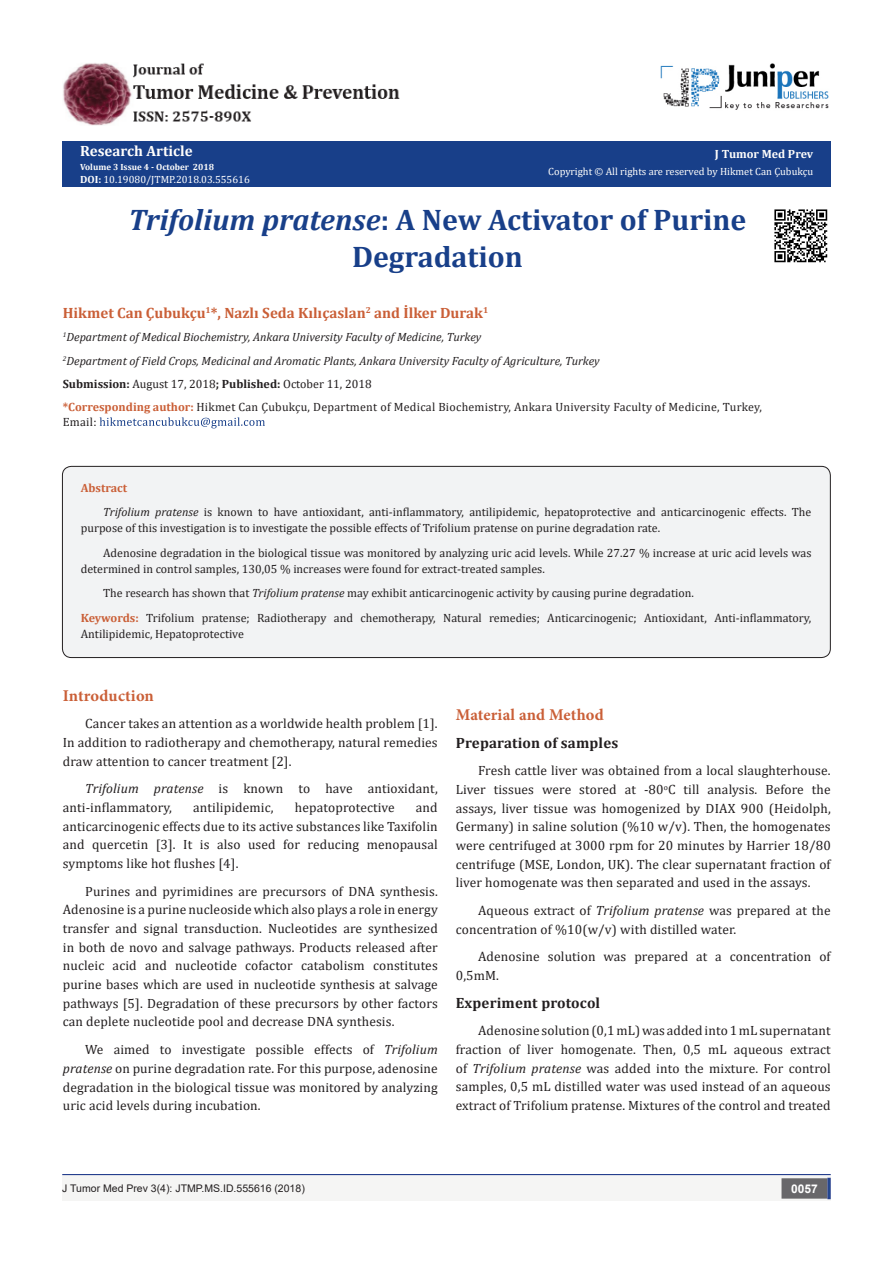
<style>
.page{position:relative;width:893px;height:1263px;background:#fff}
.page>*{position:absolute;margin:0;border:0;box-sizing:border-box;transform-origin:0 0}
.t1{font:700 29.85px/37.3px "Cambria";color:#183f89;text-align:center}
.t2{font:700 16.5px "Minion Pro";letter-spacing:.005em;color:#ca5f37}
.t3{font:700 15px "Cambria";color:#ca5f37}
.t4{font:700 15px "Cambria";letter-spacing:.01em;color:#231f20}
.t5{font:700 15px "Cambria";color:#fffefc}
.t6{font:13.5px/18.8px "Cambria";letter-spacing:.01em;color:#231f20;text-align:justify}
.t7{font:12px/15.8px "Cambria";color:#231f20}
.t8{font:italic 12px "Cambria";color:#231f20}
.t9{font:12px/14.4px "Cambria";letter-spacing:.02em;color:#231f20}
.t10{font:700 12px "Cambria";color:#fffefc}
.t11{font:700 12px "Cambria";color:#ca5f37}
.t12{font:700 12px "Arial";color:#fff}
.t13{font:10.5px "Cambria";color:#fffefc}
.t14{font:10.5px "Arial";color:#231f20}
.t15{font:10.5px "Cambria";color:#fff}
.t16{font:700 9px "Cambria";color:#fffefc}
.s1{font-weight:700;color:#fffefc}
.s2{font-weight:700}
.s3{font-style:italic}
.s4{font-weight:700;color:#ca5f37}
</style>
<div class="page">
<div style="left:62px;top:141px;width:769px;height:45px;background:#183f89"></div>
<svg style="left:100px;top:417px;width:165px;height:11px"></svg>
<img style="left:661px;top:63px;width:168px;height:47px">
<div style="left:62px;top:1175px;width:393px;height:26px;background:#f5f5f4"></div>
<div style="left:455px;top:1175px;width:376px;height:26px;background:#f5f5f4"></div>
<div style="left:782px;top:1179px;width:45px;height:19px;background:#68676a"></div>
<div style="left:781px;top:1178px;width:46px;height:20px;border:2px solid #68676a"></div>
<svg style="left:827px;top:1178px;width:4px;height:21px"></svg>
<hr style="left:62px;top:1174px;width:769px;height:1px;background:#253f8e">
<img style="left:63px;top:63px;width:337px;height:63px">
<div style="left:62px;top:466px;width:768px;height:191px;background:#f2f3f4;border-radius:9px"></div>
<div style="left:62px;top:466px;width:769px;height:192px;border:1px solid #231f20;border-radius:9px"></div>
<img style="left:774px;top:209px;width:54px;height:54px">
<p class="t5" style="left:80px;top:140px;width:114px">Research Article</p>
<p class="t16" style="left:80px;top:160px;width:136px">Volume 3 Issue 4 - October 2018</p>
<p class="t15" style="left:80px;top:173px;width:171px"><span class="s1">DO</span><span class="s2">I:</span> 10.19080/JTMP.2018.03.555616</p>
<p class="t10" style="left:715px;top:145px;width:100px">J Tumor Med Prev</p>
<p class="t13" style="left:548px;top:165px;width:266px">Copyright © All rights are reserved by Hikmet Can Çubukçu</p>
<p class="t1" style="left:128px;top:200px;width:619px"><span class="s3">Trifolium pratense</span>: A New Activator of Purine<br>Degradation</p>
<p class="t3" style="left:63px;top:302px;width:427px">Hikmet Can Çubukçu<sup>1</sup>*, Nazlı Seda Kılıçaslan<sup>2</sup> and İlker Durak<sup>1</sup></p>
<p class="t8" style="left:63px;top:329px;width:420px"><sup>1</sup>Department of Medical Biochemistry, Ankara University Faculty of Medicine, Turkey</p>
<p class="t8" style="left:63px;top:352px;width:538px"><sup>2</sup>Department of Field Crops, Medicinal and Aromatic Plants, Ankara University Faculty of Agriculture, Turkey</p>
<p class="t7" style="left:63px;top:376px;width:310px"><span class="s2">Submission:</span> August 17, 2018<span class="s2">; Published:</span> October 11, 2018</p>
<p class="t9" style="left:63px;top:400px;width:701px"><span class="s4">*Corresponding author:</span> Hikmet Can Çubukçu, Department of Medical Biochemistry, Ankara University Faculty of Medicine, Turkey,<br>Email:</p>
<p class="t11" style="left:81px;top:479px;width:48px">Abstract</p>
<p class="t7" style="left:81px;top:504px;width:732px;text-indent:22px"><span class="s3">Trifolium pratense</span> is known to have antioxidant, anti-inflammatory, antilipidemic, hepatoprotective and anticarcinogenic effects. The purpose of this investigation is to investigate the possible effects of Trifolium pratense on purine degradation rate.</p>
<p class="t7" style="left:81px;top:545px;width:732px;text-indent:22px">Adenosine degradation in the biological tissue was monitored by analyzing uric acid levels. While 27.27 % increase at uric acid levels was determined in control samples, 130,05 % increases were found for extract-treated samples.</p>
<p class="t7" style="left:103px;top:585px;width:592px">The research has shown that <span class="s3">Trifolium pratense</span> may exhibit anticarcinogenic activity by causing purine degradation.</p>
<p class="t7" style="left:81px;top:610px;width:732px"><span class="s4">Keywords:</span> Trifolium pratense; Radiotherapy and chemotherapy, Natural remedies; Anticarcinogenic; Antioxidant, Anti-inflammatory,<br>Antilipidemic, Hepatoprotective</p>
<p class="t2" style="left:63px;top:684px;width:93px">Introduction</p>
<p class="t6" style="left:63px;top:714px;width:376px;text-indent:22px">Cancer takes an attention as a worldwide health problem [1].<br>In addition to radiotherapy and chemotherapy, natural remedies draw attention to cancer treatment [2].</p>
<p class="t6" style="left:63px;top:779px;width:376px;text-indent:22px"><span class="s3">Trifolium pratense</span> is known to have antioxidant, anti-inflammatory,</p>
<p class="t6" style="left:63px;top:798px;width:376px;text-indent:353px">and anticarcinogenic effects due to its active substances like Taxifolin and quercetin [3]. It is also used for reducing menopausal symptoms like hot flushes [4].</p>
<p class="t6" style="left:63px;top:882px;width:377px;text-indent:22px">Purines and pyrimidines are precursors of DNA synthesis.<br>Adenosine is a purine nucleoside which also plays a role in energy transfer and signal transduction. Nucleotides are synthesized in both de novo and salvage pathways. Products released after nucleic acid and nucleotide cofactor catabolism constitutes purine bases which are used in nucleotide synthesis at salvage pathways [5]. Degradation of these precursors by other factors can deplete nucleotide pool and decrease DNA synthesis.</p>
<p class="t6" style="left:63px;top:1040px;width:376px;text-indent:22px">We aimed to investigate possible effects of <span class="s3">Trifolium pratense</span> on purine degradation rate. For this purpose, adenosine degradation in the biological tissue was monitored by analyzing uric acid levels during incubation.</p>
<p class="t6" style="left:193px;top:798px;width:82px">antilipidemic,</p>
<p class="t6" style="left:295px;top:798px;width:101px">hepatoprotective</p>
<p class="t2" style="left:456px;top:703px;width:150px">Material and Method</p>
<p class="t4" style="left:456px;top:732px;width:164px">Preparation of samples</p>
<p class="t6" style="left:456px;top:761px;width:377px;text-indent:22px">Fresh cattle liver was obtained from a local slaughterhouse.<br>Liver tissues were stored at -80<sup>o</sup>C till analysis. Before the assays, liver tissue was homogenized by DIAX 900 (Heidolph, Germany) in saline solution (%10 w/v). Then, the homogenates were centrifuged at 3000 rpm for 20 minutes by Harrier 18/80 centrifuge (MSE, London, UK). The clear supernatant fraction of liver homogenate was then separated and used in the assays.</p>
<p class="t6" style="left:456px;top:901px;width:376px;text-indent:22px">Aqueous extract of <span class="s3">Trifolium pratense</span> was prepared at the concentration of %10(w/v) with distilled water.</p>
<p class="t6" style="left:456px;top:947px;width:376px;text-indent:22px">Adenosine solution was prepared at a concentration of<br>0,5mM.</p>
<p class="t4" style="left:456px;top:992px;width:146px">Experiment protocol</p>
<p class="t6" style="left:456px;top:1021px;width:376px;text-indent:22px">Adenosine solution (0,1 mL) was added into 1 mL supernatant fraction of liver homogenate. Then, 0,5 mL aqueous extract of <span class="s3">Trifolium pratense</span> was added into the mixture. For control samples, 0,5 mL distilled water was used instead of an aqueous extract of Trifolium pratense. Mixtures of the control and treated</p>
<p class="t14" style="left:62px;top:1181px;width:244px">J Tumor Med Prev 3(4): JTMP.MS.ID.555616 (2018)</p>
<p class="t12" style="left:791px;top:1180px;width:28px">0057</p>
</div>
